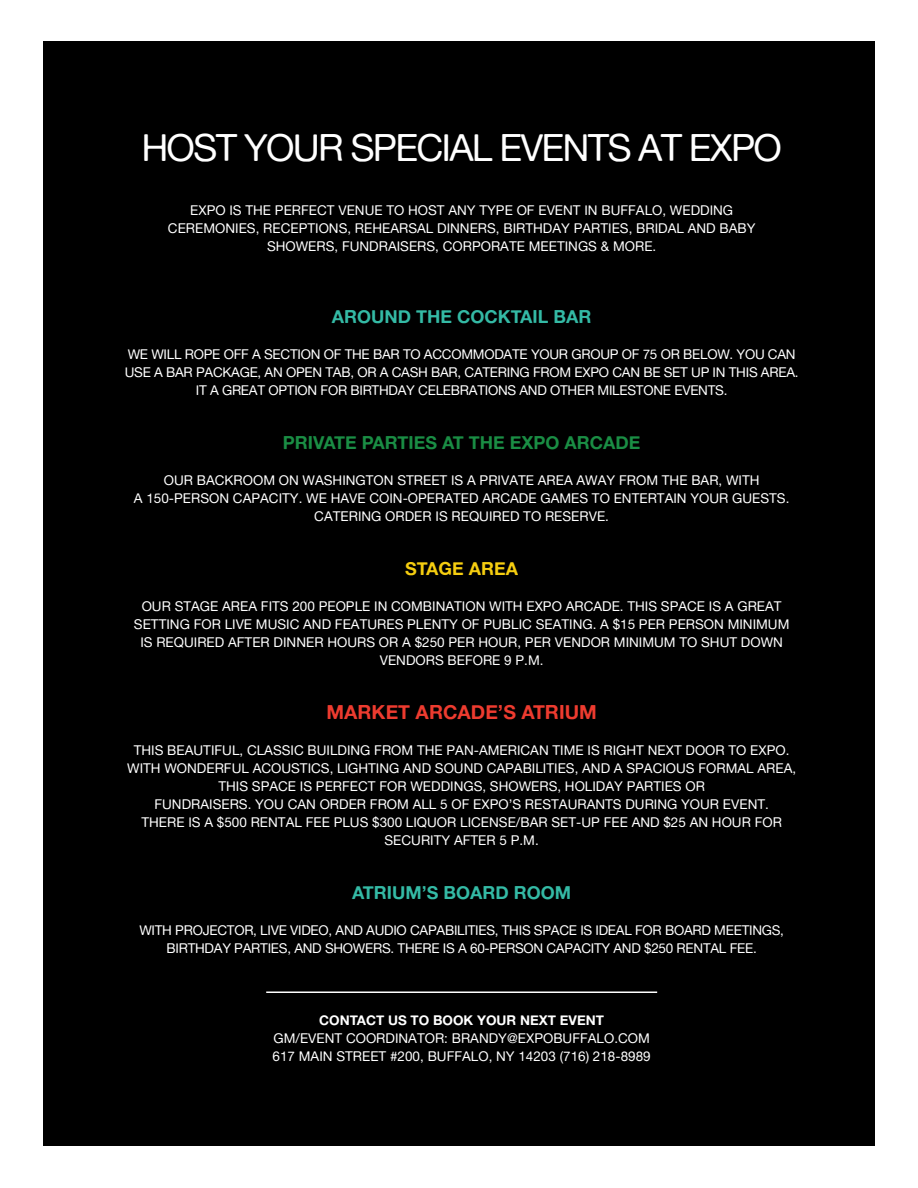
<style>
.page{position:relative;width:918px;height:1188px;background:#fff}
.page>*{position:absolute;margin:0;border:0;box-sizing:border-box;transform-origin:0 0}
.t1{font:37.5px "Alte Haas Grotesk";letter-spacing:-.05em;color:#fff}
.t2{font:19.5px "Alte Haas Grotesk Bold";color:#ed3b2f}
.t3{font:18px "Alte Haas Grotesk Bold";color:#34baa5}
.t4{font:18px "Alte Haas Grotesk Bold";color:#1a8d44}
.t5{font:18px "Alte Haas Grotesk Bold";color:#f5cd10}
.t6{font:13.5px/18px "Alte Haas Grotesk";color:#fff;text-align:center}
.t7{font:13.5px/18px "Alte Haas Grotesk";letter-spacing:-.02em;color:#fff;text-align:center}
.t8{font:13.5px "Alte Haas Grotesk Bold";color:#fff}
</style>
<div class="page">
<div style="left:43px;top:42px;width:832px;height:1104px;background:#000"></div>
<hr style="left:266px;top:992px;width:391px;height:1px;background:#fff">
<p class="t1" style="left:141px;top:125px;width:642px">HOST YOUR SPECIAL EVENTS AT EXPO</p>
<p class="t6" style="left:190px;top:201px;width:545px">EXPO IS THE PERFECT VENUE TO HOST ANY TYPE OF EVENT IN BUFFALO, WEDDING</p>
<p class="t6" style="left:168px;top:219px;width:589px">CEREMONIES, RECEPTIONS, REHEARSAL DINNERS, BIRTHDAY PARTIES, BRIDAL AND BABY</p>
<p class="t6" style="left:267px;top:237px;width:391px">SHOWERS, FUNDRAISERS, CORPORATE MEETINGS &amp; MORE.</p>
<p class="t3" style="left:332px;top:306px;width:261px">AROUND THE COCKTAIL BAR</p>
<p class="t7" style="left:125px;top:345px;width:675px">WE WILL ROPE OFF A SECTION OF THE BAR TO ACCOMMODATE YOUR GROUP OF 75 OR BELOW. YOU CAN<br>USE A BAR PACKAGE, AN OPEN TAB, OR A CASH BAR, CATERING FROM EXPO CAN BE SET UP IN THIS AREA.<br>IT A GREAT OPTION FOR BIRTHDAY CELEBRATIONS AND OTHER MILESTONE EVENTS.</p>
<p class="t4" style="left:283px;top:432px;width:359px">PRIVATE PARTIES AT THE EXPO ARCADE</p>
<p class="t6" style="left:164px;top:471px;width:597px">OUR BACKROOM ON WASHINGTON STREET IS A PRIVATE AREA AWAY FROM THE BAR, WITH</p>
<p class="t6" style="left:134px;top:489px;width:657px">A 150-PERSON CAPACITY. WE HAVE COIN-OPERATED ARCADE GAMES TO ENTERTAIN YOUR GUESTS.<br>CATERING ORDER IS REQUIRED TO RESERVE.</p>
<p class="t5" style="left:405px;top:558px;width:115px">STAGE AREA</p>
<p class="t6" style="left:134px;top:597px;width:657px">OUR STAGE AREA FITS 200 PEOPLE IN COMBINATION WITH EXPO ARCADE. THIS SPACE IS A GREAT SETTING FOR LIVE MUSIC AND FEATURES PLENTY OF PUBLIC SEATING. A $15 PER PERSON MINIMUM IS REQUIRED AFTER DINNER HOURS OR A $250 PER HOUR, PER VENDOR MINIMUM TO SHUT DOWN VENDORS BEFORE 9 P.M.</p>
<p class="t2" style="left:326px;top:700px;width:272px">MARKET ARCADE’S ATRIUM</p>
<p class="t6" style="left:127px;top:741px;width:671px">THIS BEAUTIFUL, CLASSIC BUILDING FROM THE PAN-AMERICAN TIME IS RIGHT NEXT DOOR TO EXPO.<br>WITH WONDERFUL ACOUSTICS, LIGHTING AND SOUND CAPABILITIES, AND A SPACIOUS FORMAL AREA,<br>THIS SPACE IS PERFECT FOR WEDDINGS, SHOWERS, HOLIDAY PARTIES OR</p>
<p class="t6" style="left:154px;top:795px;width:616px">FUNDRAISERS. YOU CAN ORDER FROM ALL 5 OF EXPO’S RESTAURANTS DURING YOUR EVENT.</p>
<p class="t6" style="left:141px;top:813px;width:642px">THERE IS A $500 RENTAL FEE PLUS $300 LIQUOR LICENSE/BAR SET-UP FEE AND $25 AN HOUR FOR<br>SECURITY AFTER 5 P.M.</p>
<p class="t3" style="left:352px;top:882px;width:221px">ATRIUM’S BOARD ROOM</p>
<p class="t7" style="left:139px;top:921px;width:646px">WITH PROJECTOR, LIVE VIDEO, AND AUDIO CAPABILITIES, THIS SPACE IS IDEAL FOR BOARD MEETINGS,<br>BIRTHDAY PARTIES, AND SHOWERS. THERE IS A 60-PERSON CAPACITY AND $250 RENTAL FEE.</p>
<p class="t8" style="left:319px;top:1012px;width:286px">CONTACT US TO BOOK YOUR NEXT EVENT</p>
<p class="t6" style="left:274px;top:1029px;width:378px">GM/EVENT COORDINATOR: BRANDY@EXPOBUFFALO.COM</p>
<p class="t6" style="left:273px;top:1047px;width:380px">617 MAIN STREET #200, BUFFALO, NY 14203 (716) 218-8989</p>
</div>
